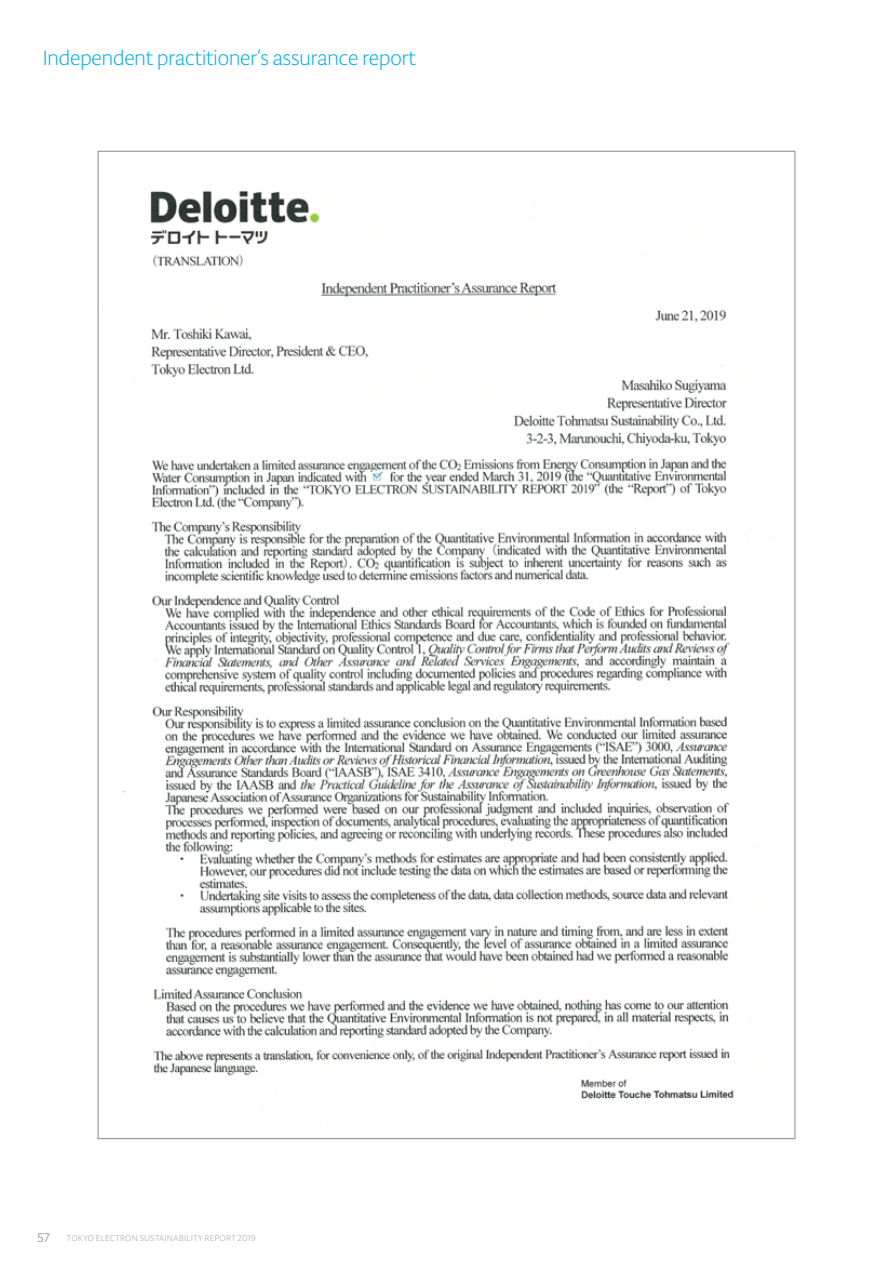
<style>
.page{position:relative;width:893px;height:1263px;background:#fff}
.page>*{position:absolute;margin:0;border:0;box-sizing:border-box;transform-origin:0 0}
.t1{font:300 22.35px "Typonine Sans";letter-spacing:-.03em;color:#00aceb}
.t2{font:13.5px "Typonine Sans";color:#9fa0a0}
.t3{font:300 9px "Typonine Sans";letter-spacing:.02em;color:#9fa0a0}
</style>
<div class="page">
<img style="left:123px;top:163px;width:658px;height:949px">
<p class="t1" style="left:43px;top:45px;width:375px">Independent practitioner’s assurance report</p>
<p class="t2" style="left:37px;top:1229px;width:14px">57</p>
<p class="t3" style="left:67px;top:1233px;width:190px">TOKYO ELECTRON SUSTAINABILITY REPORT 2019</p>
</div>
